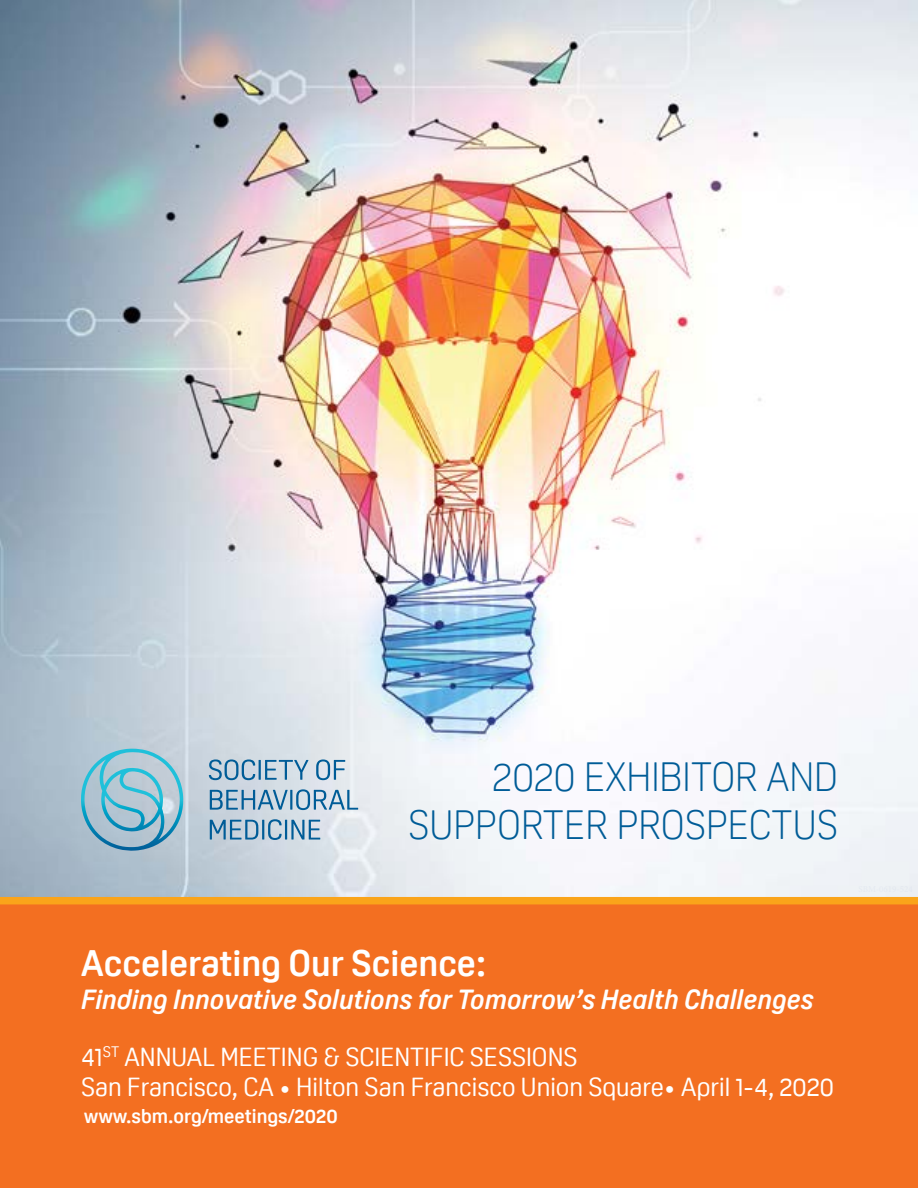
<style>
.page{position:relative;width:918px;height:1188px;background:#fff}
.page>*{position:absolute;margin:0;border:0;box-sizing:border-box;transform-origin:0 0}
.t1{font:300 39.9px/47.8px "Oscine";color:#005c97;text-align:right}
.t2{font:700 36px "Oscine";color:#fff}
.t3{font:italic 700 27px "Oscine";color:#fff}
.t4{font:25.5px "Oscine";color:#fff}
.t5{font:700 19.5px "Oscine";color:#fff}
</style>
<div class="page">
<img style="left:0;top:0;width:918px;height:897px">
<div style="left:0;top:897px;width:918px;height:291px;background:#f36f21"></div>
<svg style="left:209px;top:759px;width:99px;height:21px;background:#97b7cd"></svg>
<svg style="left:316px;top:759px;width:29px;height:21px"></svg>
<svg style="left:210px;top:789px;width:148px;height:21px;background:#95b6cd"></svg>
<svg style="left:210px;top:819px;width:110px;height:21px;background:#8cb0c8"></svg>
<svg style="left:80px;top:749px;width:104px;height:102px;background:#92bfd0"></svg>
<p class="t1" style="left:408px;top:753px;width:431px">2020 EXHIBITOR AND<br>SUPPORTER PROSPECTUS</p>
<p class="t2" style="left:81px;top:943px;width:407px">Accelerating Our Science:</p>
<p class="t3" style="left:81px;top:984px;width:734px">Finding Innovative Solutions for Tomorrow’s Health Challenges</p>
<p class="t4" style="left:81px;top:1043px;width:498px">41<sup>ST</sup> ANNUAL MEETING &amp; SCIENTIFIC SESSIONS</p>
<p class="t4" style="left:81px;top:1073px;width:754px">San Francisco, CA • Hilton San Francisco Union Square• April 1-4, 2020</p>
<p class="t5" style="left:84px;top:1105px;width:255px">www.sbm.org/meetings/2020</p>
</div>
